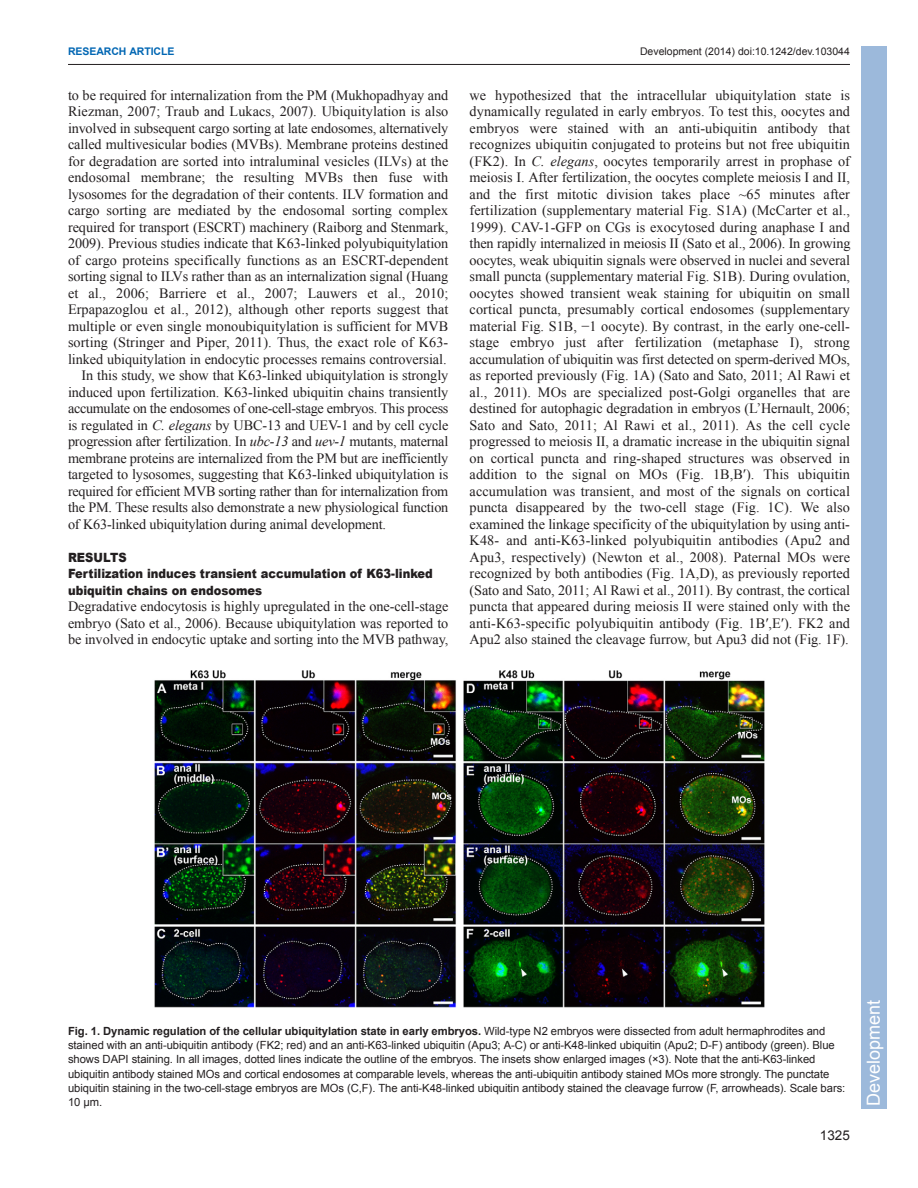
<style>
.page{position:relative;width:918px;height:1188px;background:#fff}
.page>*{position:absolute;margin:0;border:0;box-sizing:border-box;transform-origin:0 0}
.t1{font:18px "Arial";color:#fff}
.t2{font:14.25px/16.5px "Times New Roman";letter-spacing:-.005em;color:#231f20;text-align:justify}
.t3{font:14.25px "Times New Roman";letter-spacing:-.025em;color:#231f20}
.t4{font:13.5px "Arial";color:#231f20}
.t5{font:900 12.75px/16.5px "Arial";color:#231f20;scale:.9 1}
.t6{font:11.25px/14.2px "Arial";letter-spacing:-.005em;color:#231f20}
.t7{font:10.5px "Arial";color:#231f20}
.t8{font:700 10.5px "Arial";letter-spacing:-.005em;color:#0166b3}
.s1{font-style:italic}
.s2{font-weight:700}
</style>
<div class="page">
<hr style="left:68px;top:64px;width:782px;height:1px;background:#231f20">
<img style="left:154px;top:670px;width:611px;height:338px">
<div style="left:861px;top:46px;width:25px;height:1063px;background:#9cb9db"></div>
<p class="t8" style="left:68px;top:45px;width:108px">RESEARCH ARTICLE</p>
<p class="t7" style="left:640px;top:45px;width:211px">Development (2014) doi:10.1242/dev.103044</p>
<p class="t2" style="left:68px;top:87px;width:382px">to be required for internalization from the PM (Mukhopadhyay and</p>
<p class="t2" style="left:68px;top:103px;width:382px">Riezman, 2007; Traub and Lukacs, 2007). Ubiquitylation is also</p>
<p class="t2" style="left:68px;top:120px;width:382px">involved in subsequent cargo sorting at late endosomes, alternatively</p>
<p class="t2" style="left:68px;top:136px;width:382px">called multivesicular bodies (MVBs). Membrane proteins destined</p>
<p class="t2" style="left:68px;top:153px;width:382px">for degradation are sorted into intraluminal vesicles (ILVs) at the</p>
<p class="t2" style="left:68px;top:169px;width:382px">endosomal membrane; the resulting MVBs then fuse with</p>
<p class="t2" style="left:68px;top:186px;width:382px">lysosomes for the degradation of their contents. ILV formation and</p>
<p class="t2" style="left:68px;top:202px;width:382px">cargo sorting are mediated by the endosomal sorting complex</p>
<p class="t2" style="left:68px;top:219px;width:382px">required for transport (ESCRT) machinery (Raiborg and Stenmark,</p>
<p class="t2" style="left:68px;top:235px;width:382px">2009). Previous studies indicate that K63-linked polyubiquitylation</p>
<p class="t2" style="left:68px;top:252px;width:382px">of cargo proteins specifically functions as an ESCRT-dependent</p>
<p class="t2" style="left:68px;top:268px;width:382px">sorting signal to ILVs rather than as an internalization signal (Huang</p>
<p class="t2" style="left:68px;top:285px;width:382px">et al., 2006; Barriere et al., 2007; Lauwers et al., 2010;</p>
<p class="t2" style="left:68px;top:301px;width:382px">Erpapazoglou et al., 2012), although other reports suggest that</p>
<p class="t2" style="left:68px;top:318px;width:382px">multiple or even single monoubiquitylation is sufficient for MVB</p>
<p class="t2" style="left:68px;top:334px;width:382px">sorting (Stringer and Piper, 2011). Thus, the exact role of K63-</p>
<p class="t2" style="left:68px;top:351px;width:380px">linked ubiquitylation in endocytic processes remains controversial.</p>
<p class="t2" style="left:82px;top:367px;width:368px">In this study, we show that K63-linked ubiquitylation is strongly</p>
<p class="t2" style="left:68px;top:384px;width:382px">induced upon fertilization. K63-linked ubiquitin chains transiently</p>
<p class="t3" style="left:68px;top:401px;width:382px">accumulate on the endosomes of one-cell-stage embryos. This process</p>
<p class="t2" style="left:68px;top:417px;width:382px">is regulated in <span class="s1">C. elegans</span> by UBC-13 and UEV-1 and by cell cycle</p>
<p class="t2" style="left:68px;top:433px;width:382px">progression after fertilization. In <span class="s1">ubc-13</span> and <span class="s1">uev-1</span> mutants, maternal</p>
<p class="t2" style="left:68px;top:450px;width:382px">membrane proteins are internalized from the PM but are inefficiently</p>
<p class="t2" style="left:68px;top:466px;width:382px">targeted to lysosomes, suggesting that K63-linked ubiquitylation is</p>
<p class="t2" style="left:68px;top:483px;width:382px">required for efficient MVB sorting rather than for internalization from</p>
<p class="t2" style="left:68px;top:499px;width:382px">the PM. These results also demonstrate a new physiological function</p>
<p class="t2" style="left:68px;top:516px;width:319px">of K63-linked ubiquitylation during animal development.</p>
<p class="t5" style="left:68px;top:548px;width:407px">RESULTS<br>Fertilization induces transient accumulation of K63-linked ubiquitin chains on endosomes</p>
<p class="t2" style="left:68px;top:598px;width:382px">Degradative endocytosis is highly upregulated in the one-cell-stage embryo (Sato et al., 2006). Because ubiquitylation was reported to be involved in endocytic uptake and sorting into the MVB pathway,</p>
<p class="t2" style="left:470px;top:87px;width:382px">we hypothesized that the intracellular ubiquitylation state is dynamically regulated in early embryos. To test this, oocytes and embryos were stained with an anti-ubiquitin antibody that recognizes ubiquitin conjugated to proteins but not free ubiquitin (FK2). In <span class="s1">C. elegans</span>, oocytes temporarily arrest in prophase of meiosis I. After fertilization, the oocytes complete meiosis I and II, and the first mitotic division takes place ~65 minutes after fertilization (supplementary material Fig. S1A) (McCarter et al., 1999). CAV-1-GFP on CGs is exocytosed during anaphase I and then rapidly internalized in meiosis II (Sato et al., 2006). In growing oocytes, weak ubiquitin signals were observed in nuclei and several small puncta (supplementary material Fig. S1B). During ovulation, oocytes showed transient weak staining for ubiquitin on small cortical puncta, presumably cortical endosomes (supplementary material Fig. S1B, −1 oocyte). By contrast, in the early one-cell&shy;stage embryo just after fertilization (metaphase I), strong accumulation of ubiquitin was first detected on sperm-derived MOs, as reported previously (Fig. 1A) (Sato and Sato, 2011; Al Rawi et al., 2011). MOs are specialized post-Golgi organelles that are destined for autophagic degradation in embryos (L’Hernault, 2006; Sato and Sato, 2011; Al Rawi et al., 2011). As the cell cycle progressed to meiosis II, a dramatic increase in the ubiquitin signal on cortical puncta and ring-shaped structures was observed in addition to the signal on MOs (Fig. 1B,B′). This ubiquitin accumulation was transient, and most of the signals on cortical puncta disappeared by the two-cell stage (Fig. 1C). We also examined the linkage specificity of the ubiquitylation by using anti-K48- and anti-K63-linked polyubiquitin antibodies (Apu2 and Apu3, respectively) (Newton et al., 2008). Paternal MOs were recognized by both antibodies (Fig. 1A,D), as previously reported (Sato and Sato, 2011; Al Rawi et al., 2011). By contrast, the cortical puncta that appeared during meiosis II were stained only with the anti-K63-specific polyubiquitin antibody (Fig. 1B′,E′). FK2 and Apu2 also stained the cleavage furrow, but Apu3 did not (Fig. 1F).</p>
<p class="t6" style="left:68px;top:1024px;width:779px"><span class="s2">Fig. 1. Dynamic regulation of the cellular ubiquitylation state in early embryos.</span> Wild-type N2 embryos were dissected from adult hermaphrodites and stained with an anti-ubiquitin antibody (FK2; red) and an anti-K63-linked ubiquitin (Apu3; A-C) or anti-K48-linked ubiquitin (Apu2; D-F) antibody (green). Blue shows DAPI staining. In all images, dotted lines indicate the outline of the embryos. The insets show enlarged images (×3). Note that the anti-K63-linked ubiquitin antibody stained MOs and cortical endosomes at comparable levels, whereas the anti-ubiquitin antibody stained MOs more strongly. The punctate ubiquitin staining in the two-cell-stage embryos are MOs (C,F). The anti-K48-linked ubiquitin antibody stained the cleavage furrow (F, arrowheads). Scale bars:<br>10 μm.</p>
<p class="t4" style="left:820px;top:1128px;width:32px">1325</p>
<p class="t1" style="left:862px;top:1106px;width:108px;rotate:-90deg">Development</p>
</div>
